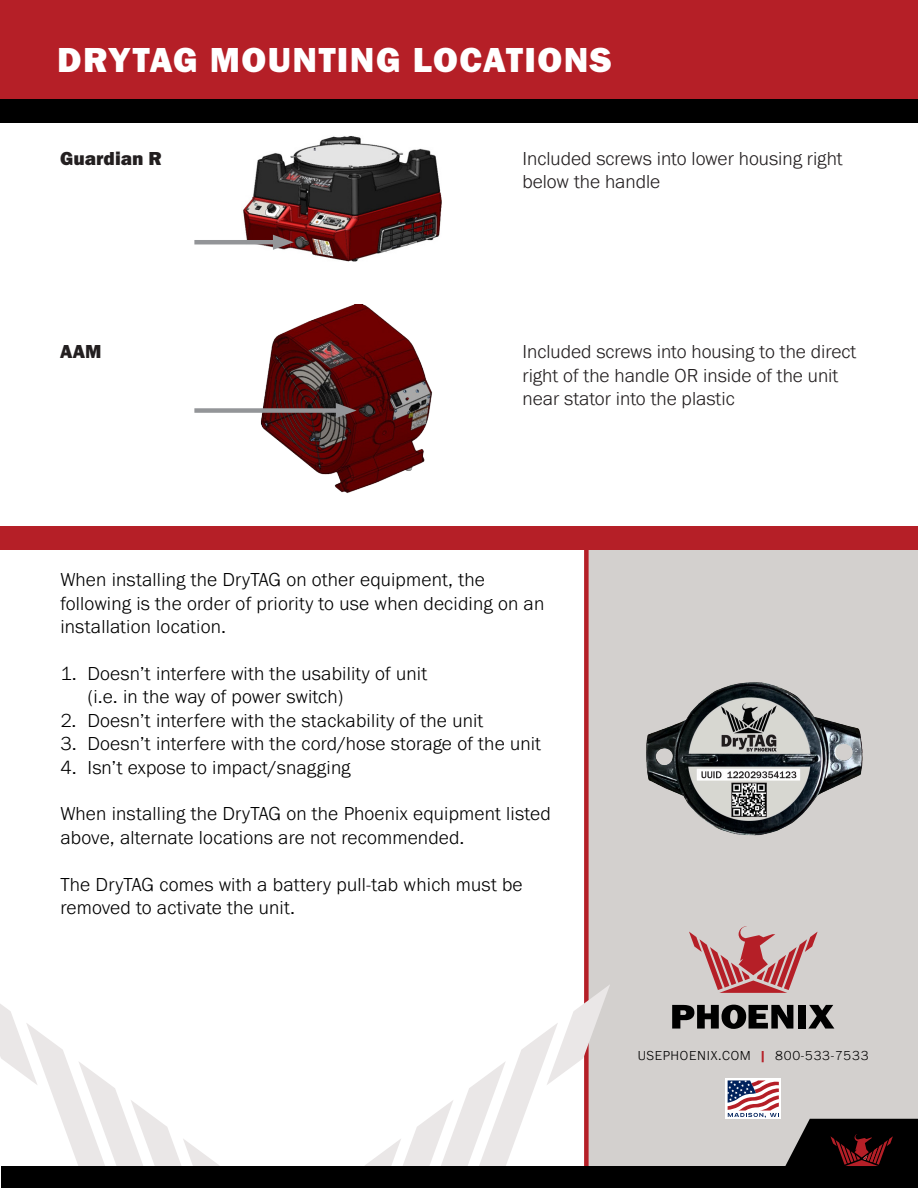
<style>
.page{position:relative;width:918px;height:1188px;background:#fff}
.page>*{position:absolute;margin:0;border:0;box-sizing:border-box;transform-origin:0 0}
.t1{font:36px "Franklin Gothic URW Hea";letter-spacing:.04em;color:#fff}
.t2{font:300 19.5px/23.4px "Franklin Gothic URW";letter-spacing:.01em;color:#000}
.t3{font:300 19.5px/23.4px "Franklin Gothic URW";color:#231f20}
.t4{font:19.5px "Franklin Gothic URW Hea";color:#231f20}
.t5{font:300 13.5px "Franklin Gothic URW";letter-spacing:.05em;color:#000}
.s1{font-family:"Franklin Gothic URW Hea";font-weight:400;color:#b51f27}
</style>
<div class="page">
<div style="left:0;top:0;width:918px;height:99px;background:#b51f27"></div>
<div style="left:589px;top:538px;width:329px;height:650px;background:#d3d0ce"></div>
<div style="left:584px;top:538px;width:5px;height:650px;background:#b51f27"></div>
<svg style="left:689px;top:926px;width:129px;height:67px"></svg>
<svg style="left:672px;top:1005px;width:121px;height:24px"></svg>
<div style="left:798px;top:1005px;width:8px;height:24px;background:#000"></div>
<svg style="left:808px;top:1005px;width:26px;height:24px"></svg>
<svg style="left:0;top:1004px;width:220px;height:162px"></svg>
<svg style="left:365px;top:984px;width:245px;height:182px"></svg>
<div style="left:0;top:99px;width:918px;height:23px;background:#000"></div>
<div style="left:725px;top:1079px;width:56px;height:40px;background:#fff"></div>
<div style="left:1px;top:1166px;width:917px;height:22px;background:#000"></div>
<svg style="left:727px;top:1080px;width:191px;height:86px"></svg>
<img style="left:242px;top:136px;width:199px;height:126px">
<img style="left:260px;top:305px;width:172px;height:188px">
<div style="left:0;top:526px;width:918px;height:23px;background:#b51f27"></div>
<img style="left:646px;top:682px;width:217px;height:154px">
<hr style="left:194px;top:240px;width:87px;height:4px;background:#939598">
<svg style="left:273px;top:235px;width:21px;height:15px"></svg>
<div style="left:194px;top:408px;width:150px;height:5px;background:#939598"></div>
<svg style="left:336px;top:403px;width:21px;height:15px"></svg>
<p class="t1" style="left:57px;top:36px;width:556px">DRYTAG MOUNTING LOCATIONS</p>
<p class="t4" style="left:60px;top:146px;width:104px">Guardian R</p>
<p class="t3" style="left:523px;top:146px;width:322px">Included screws into lower housing right below the handle</p>
<p class="t4" style="left:60px;top:339px;width:43px">AAM</p>
<p class="t3" style="left:523px;top:340px;width:335px">Included screws into housing to the direct right of the handle OR inside of the unit near stator into the plastic</p>
<p class="t2" style="left:60px;top:568px;width:485px">When installing the DryTAG on other equipment, the following is the order of priority to use when deciding on an installation location.</p>
<p class="t2" style="left:87px;top:662px;width:341px;text-indent:-27px">1. Doesn’t interfere with the usability of unit (i.e. in the way of power switch)</p>
<p class="t2" style="left:60px;top:708px;width:425px">2. Doesn’t interfere with the stackability of the unit</p>
<p class="t2" style="left:60px;top:732px;width:482px">3. Doesn’t interfere with the cord/hose storage of the unit</p>
<p class="t2" style="left:60px;top:755px;width:292px">4. Isn’t expose to impact/snagging</p>
<p class="t2" style="left:60px;top:802px;width:492px">When installing the DryTAG on the Phoenix equipment listed above, alternate locations are not recommended.</p>
<p class="t2" style="left:60px;top:872px;width:464px">The DryTAG comes with a battery pull-tab which must be removed to activate the unit.</p>
<p class="t5" style="left:638px;top:1047px;width:232px">USEPHOENIX.COM <span class="s1">|</span> 800-533-7533</p>
</div>
